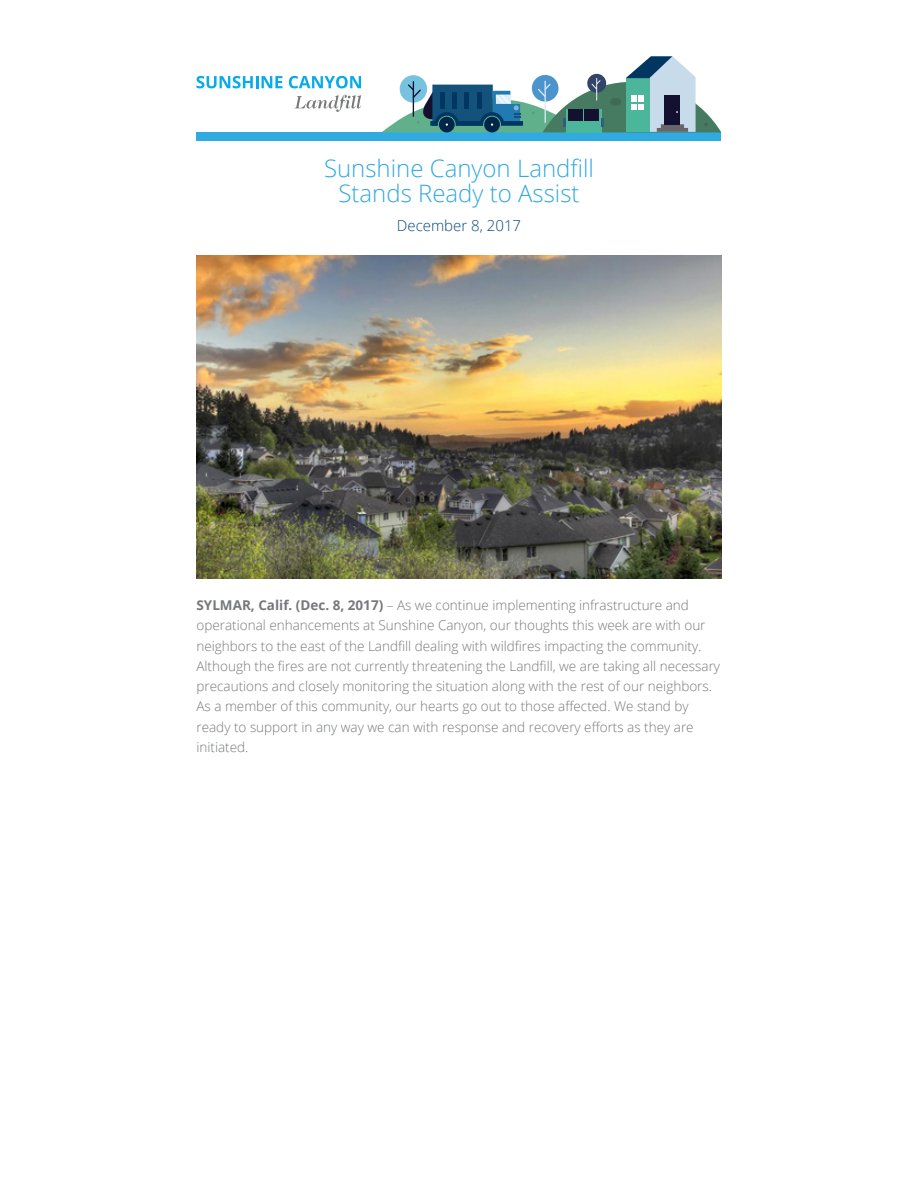
<style>
.page{position:relative;width:918px;height:1188px;background:#fff}
.page>*{position:absolute;margin:0;border:0;box-sizing:border-box;transform-origin:0 0}
.t1{font:300 24px/25.5px "Open Sans";color:#31a9e0;text-align:center}
.t2{font:300 15px "Open Sans";color:#094a7b}
.t3{font:300 13.5px/20.2px "Open Sans";color:#76787b}
.s1{font-weight:700}
</style>
<div class="page">
<img style="left:196px;top:255px;width:525px;height:324px">
<svg style="left:196px;top:76px;width:86px;height:12px"></svg>
<svg style="left:289px;top:76px;width:72px;height:12px"></svg>
<svg style="left:295px;top:95px;width:66px;height:17px"></svg>
<div style="left:196px;top:132px;width:526px;height:9px;background:#2fabe1"></div>
<svg style="left:382px;top:56px;width:339px;height:76px"></svg>
<h1 class="t1" style="left:324px;top:155px;width:271px">Sunshine Canyon Landfill<br>Stands Ready to Assist</h1>
<p class="t2" style="left:397px;top:215px;width:126px">December 8, 2017</p>
<p class="t3" style="left:196px;top:595px;width:525px"><span class="s1">SYLMAR, Calif. (Dec. 8, 2017)</span> – As we continue implementing infrastructure and operational enhancements at Sunshine Canyon, our thoughts this week are with our neighbors to the east of the Landfill dealing with wildfires impacting the community.<br>Although the fires are not currently threatening the Landfill, we are taking all necessary precautions and closely monitoring the situation along with the rest of our neighbors.<br>As a member of this community, our hearts go out to those affected. We stand by ready to support in any way we can with response and recovery efforts as they are initiated.</p>
</div>
